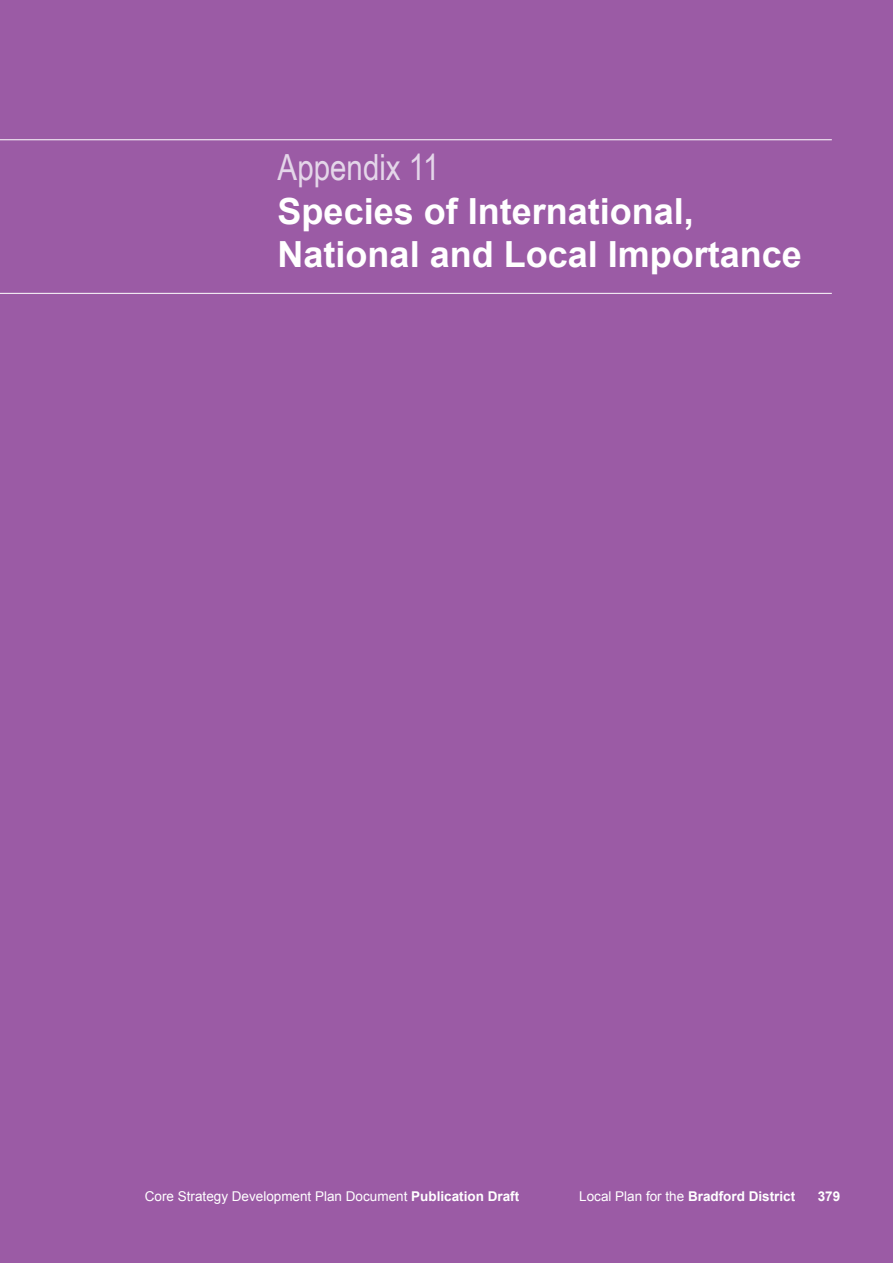
<style>
.page{position:relative;width:893px;height:1263px;background:#fff}
.page>*{position:absolute;margin:0;border:0;box-sizing:border-box;transform-origin:0 0}
.t1{font:700 36px/43.2px "Arial";color:#fff}
.t2{font:36px "Arial Narrow";color:#e4d6e9}
.t3{font:13.5px "Arial";color:#fff}
.t4{font:700 13.5px "Arial";color:#fff}
.s1{font-weight:700}
.s2{font-weight:400}
</style>
<div class="page">
<div style="left:0;top:0;width:893px;height:1262px;background:#9b5ba5"></div>
<hr style="left:0;top:139px;width:832px;height:1px;background:#fff">
<hr style="left:0;top:293px;width:832px;height:1px;background:#fff">
<h1 class="t2" style="left:278px;top:141px;width:163px">Appendix 11</h1>
<h1 class="t1" style="left:278px;top:190px;width:526px">Species of International,<br>National and Local Importance</h1>
<p class="t3" style="left:145px;top:1187px;width:376px">Core Strategy Development Plan Document <span class="s1">Publication Draft</span></p>
<p class="t4" style="left:579px;top:1186px;width:218px"><span class="s2">Local Plan for the</span> Bradford District</p>
<p class="t4" style="left:818px;top:1186px;width:24px">379</p>
</div>
